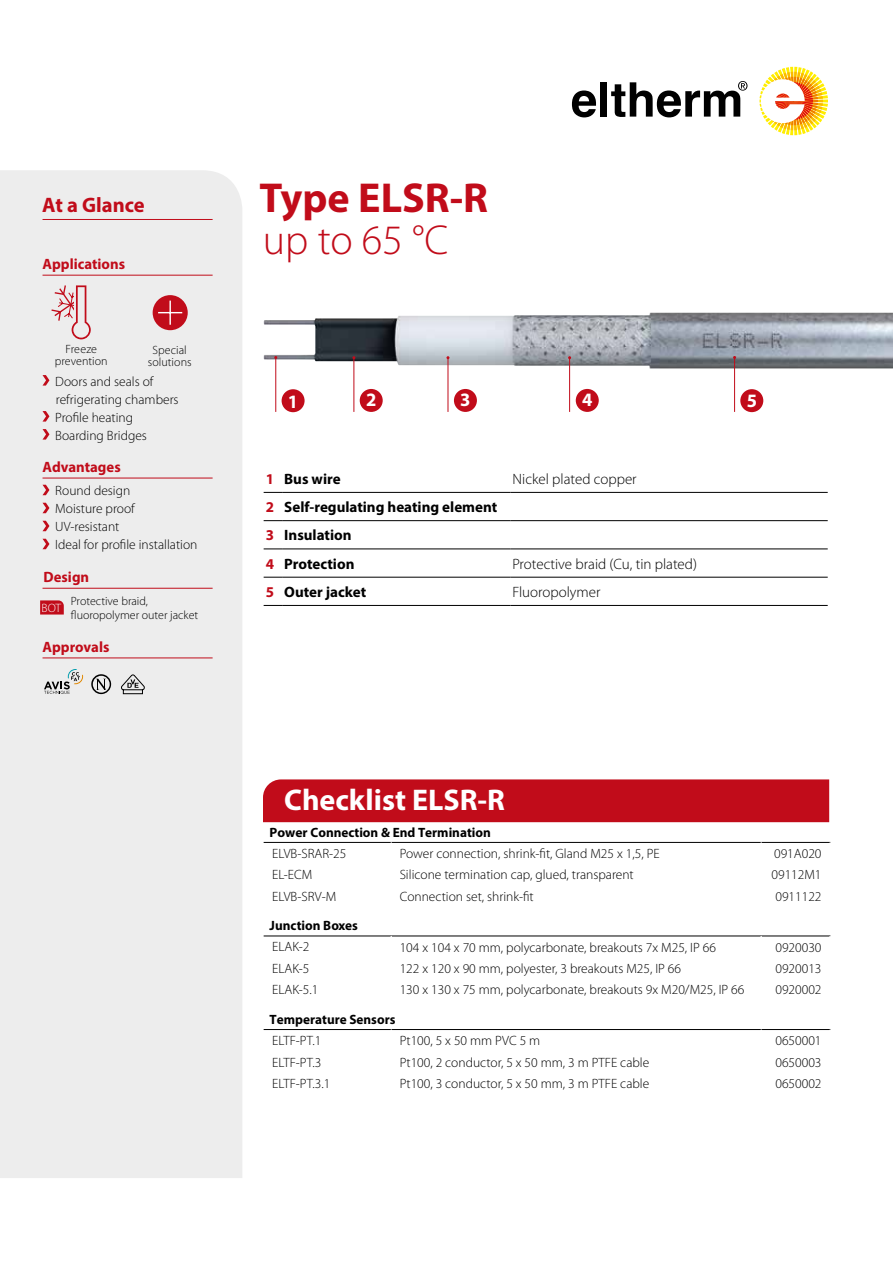
<style>
.page{position:relative;width:893px;height:1263px;background:#fff}
.page>*{position:absolute;margin:0;border:0;box-sizing:border-box;transform-origin:0 0}
.t1{font:700 42px "Myriad Pro";color:#c10c1a}
.t2{font:300 42px "Myriad Pro";color:#c10c1a}
.t3{font:700 30px "Myriad Pro";color:#fff}
.t4{font:700 21px "Myriad Pro";color:#c10c1a}
.t5{font:700 18.9px "Myriad Pro";color:#fff}
.t6{font:700 15px/28.2px "Myriad Pro";color:#000}
.t7{font:300 15px "Myriad Pro";color:#000}
.t8{font:700 15px "Myriad Pro";color:#c10c1a}
.t9{font:300 13.5px/18px "Myriad Pro";color:#000}
.t10{font:700 13.5px "Myriad Pro";color:#000}
.t11{font:300 12.15px "Myriad Pro";color:#fff}
.t12{font:300 12px/12px "Myriad Pro";color:#000;text-align:center}
.s1{color:#c10c1a}
</style>
<div class="page">
<div style="left:0;top:170px;width:242px;height:1008px;background:#ededed"></div>
<img style="left:264px;top:313px;width:629px;height:56px">
<svg style="left:40px;top:600px;width:24px;height:14px"></svg>
<div style="left:74px;top:285px;width:20px;height:41px;background:#ededed"></div>
<svg style="left:50px;top:284px;width:42px;height:55px"></svg>
<div style="left:153px;top:295px;width:35px;height:35px;background:#c10c1a;border-radius:50%"></div>
<hr style="left:169px;top:301px;width:2px;height:24px;background:#fff">
<svg style="left:158px;top:312px;width:24px;height:1px"></svg>
<hr style="left:43px;top:588px;width:170px;height:1px;background:#c10c1a">
<hr style="left:43px;top:275px;width:170px;height:1px;background:#c10c1a">
<hr style="left:43px;top:478px;width:170px;height:1px;background:#c10c1a">
<svg style="left:43px;top:485px;width:6px;height:10px"></svg>
<svg style="left:43px;top:503px;width:6px;height:10px"></svg>
<svg style="left:43px;top:521px;width:6px;height:10px"></svg>
<svg style="left:43px;top:539px;width:6px;height:10px"></svg>
<hr style="left:43px;top:657px;width:170px;height:1px;background:#c10c1a">
<svg style="left:43px;top:375px;width:6px;height:11px"></svg>
<svg style="left:43px;top:411px;width:6px;height:11px"></svg>
<svg style="left:43px;top:429px;width:6px;height:11px"></svg>
<svg style="left:759px;top:67px;width:69px;height:68px"></svg>
<svg style="left:572px;top:90px;width:24px;height:27px"></svg>
<div style="left:601px;top:82px;width:6px;height:35px;background:#000"></div>
<svg style="left:611px;top:81px;width:136px;height:36px"></svg>
<svg style="left:91px;top:674px;width:20px;height:20px"></svg>
<svg style="left:44px;top:669px;width:39px;height:25px"></svg>
<svg style="left:121px;top:675px;width:24px;height:19px"></svg>
<hr style="left:264px;top:935px;width:127px;height:1px;background:#000">
<hr style="left:391px;top:935px;width:370px;height:1px;background:#000">
<hr style="left:761px;top:935px;width:69px;height:1px;background:#000">
<hr style="left:264px;top:842px;width:127px;height:1px;background:#000">
<hr style="left:391px;top:842px;width:370px;height:1px;background:#000">
<hr style="left:761px;top:842px;width:69px;height:1px;background:#000">
<hr style="left:264px;top:1029px;width:127px;height:1px;background:#000">
<hr style="left:391px;top:1029px;width:370px;height:1px;background:#000">
<hr style="left:761px;top:1029px;width:69px;height:1px;background:#000">
<div style="left:263px;top:779px;width:566px;height:43px;background:#c10c1a"></div>
<svg style="left:264px;top:577px;width:18px;height:1px"></svg>
<hr style="left:282px;top:577px;width:228px;height:1px;background:#000">
<hr style="left:510px;top:577px;width:318px;height:1px;background:#000">
<svg style="left:264px;top:605px;width:18px;height:1px"></svg>
<hr style="left:282px;top:605px;width:228px;height:1px;background:#000">
<hr style="left:510px;top:605px;width:318px;height:1px;background:#000">
<svg style="left:264px;top:492px;width:18px;height:1px"></svg>
<hr style="left:282px;top:492px;width:228px;height:1px;background:#000">
<hr style="left:510px;top:492px;width:318px;height:1px;background:#000">
<svg style="left:264px;top:520px;width:18px;height:1px"></svg>
<hr style="left:282px;top:520px;width:228px;height:1px;background:#000">
<hr style="left:510px;top:520px;width:318px;height:1px;background:#000">
<svg style="left:264px;top:548px;width:18px;height:1px"></svg>
<hr style="left:282px;top:548px;width:228px;height:1px;background:#000">
<hr style="left:510px;top:548px;width:318px;height:1px;background:#000">
<hr style="left:43px;top:219px;width:170px;height:1px;background:#c10c1a">
<div style="left:576px;top:389px;width:23px;height:23px;background:#c10c1a;border-radius:50%"></div>
<hr style="left:275px;top:357px;width:1px;height:55px;background:#c10c1a">
<div style="left:282px;top:389px;width:23px;height:23px;background:#c10c1a;border-radius:50%"></div>
<div style="left:360px;top:389px;width:23px;height:23px;background:#c10c1a;border-radius:50%"></div>
<hr style="left:353px;top:358px;width:1px;height:54px;background:#c10c1a">
<div style="left:454px;top:389px;width:23px;height:23px;background:#c10c1a;border-radius:50%"></div>
<hr style="left:448px;top:358px;width:1px;height:54px;background:#c10c1a">
<hr style="left:569px;top:358px;width:1px;height:54px;background:#c10c1a">
<hr style="left:734px;top:357px;width:1px;height:55px;background:#c10c1a">
<div style="left:740px;top:389px;width:23px;height:23px;background:#c10c1a;border-radius:50%"></div>
<h3 class="t4" style="left:42px;top:191px;width:104px">At a Glance</h3>
<p class="t8" style="left:43px;top:254px;width:84px">Applications</p>
<p class="t12" style="left:55px;top:343px;width:55px">Freeze prevention</p>
<p class="t12" style="left:148px;top:344px;width:45px">Special solutions</p>
<p class="t9" style="left:55px;top:372px;width:125px">Doors and seals of refrigerating chambers<br>Profile heating<br>Boarding Bridges</p>
<p class="t8" style="left:43px;top:457px;width:80px">Advantages</p>
<p class="t9" style="left:55px;top:482px;width:144px">Round design<br>Moisture proof<br>UV-resistant<br>Ideal for profile installation</p>
<p class="t8" style="left:44px;top:567px;width:47px">Design</p>
<p class="t11" style="left:42px;top:601px;width:21px">BOT</p>
<p class="t12" style="left:71px;top:595px;width:129px;line-height:13.5px;text-align:left">Protective braid, fluoropolymer outer jacket</p>
<p class="t8" style="left:43px;top:637px;width:68px">Approvals</p>
<h1 class="t1" style="left:260px;top:171px;width:230px">Type ELSR-R</h1>
<h1 class="t2" style="left:263px;top:217px;width:187px">up to 65 °C</h1>
<h3 class="t5" style="left:288px;top:389px;width:12px">1</h3>
<h3 class="t5" style="left:366px;top:388px;width:12px">2</h3>
<h3 class="t5" style="left:460px;top:388px;width:12px">3</h3>
<h3 class="t5" style="left:582px;top:388px;width:12px">4</h3>
<h3 class="t5" style="left:747px;top:388px;width:12px">5</h3>
<p class="t6" style="left:266px;top:464px;width:76px"><span class="s1">1</span> Bus wire</p>
<p class="t7" style="left:512px;top:471px;width:126px">Nickel plated copper</p>
<p class="t6" style="left:266px;top:492px;width:233px"><span class="s1">2</span> Self-regulating heating element<br><span class="s1">3</span> Insulation<br><span class="s1">4</span> Protection</p>
<p class="t7" style="left:512px;top:555px;width:186px">Protective braid (Cu, tin plated)</p>
<p class="t6" style="left:266px;top:577px;width:102px"><span class="s1">5</span> Outer jacket</p>
<p class="t7" style="left:512px;top:584px;width:90px">Fluoropolymer</p>
<h2 class="t3" style="left:284px;top:781px;width:222px">Checklist ELSR-R</h2>
<p class="t9" style="left:272px;top:845px;width:76px">ELVB-SRAR-25</p>
<p class="t9" style="left:400px;top:845px;width:261px">Power connection, shrink-fit, Gland M25 x 1,5, PE</p>
<p class="t9" style="left:774px;top:845px;width:49px">091A020</p>
<p class="t9" style="left:272px;top:866px;width:42px">EL-ECM</p>
<p class="t9" style="left:400px;top:866px;width:236px">Silicone termination cap, glued, transparent</p>
<p class="t9" style="left:771px;top:866px;width:52px">09112M1</p>
<p class="t9" style="left:272px;top:887px;width:66px">ELVB-SRV-M</p>
<p class="t9" style="left:400px;top:887px;width:136px">Connection set, shrink-fit</p>
<p class="t9" style="left:775px;top:887px;width:48px">0911122</p>
<p class="t10" style="left:270px;top:823px;width:223px">Power Connection &amp; End Termination</p>
<p class="t10" style="left:270px;top:917px;width:90px">Junction Boxes</p>
<p class="t9" style="left:272px;top:938px;width:39px">ELAK-2</p>
<p class="t9" style="left:400px;top:938px;width:318px">104 x 104 x 70 mm, polycarbonate, breakouts 7x M25, IP 66</p>
<p class="t9" style="left:775px;top:938px;width:48px">0920030</p>
<p class="t9" style="left:272px;top:960px;width:39px">ELAK-5</p>
<p class="t9" style="left:400px;top:960px;width:283px">122 x 120 x 90 mm, polyester, 3 breakouts M25, IP 66</p>
<p class="t9" style="left:775px;top:960px;width:48px">0920013</p>
<p class="t9" style="left:272px;top:981px;width:48px">ELAK-5.1</p>
<p class="t9" style="left:400px;top:981px;width:346px">130 x 130 x 75 mm, polycarbonate, breakouts 9x M20/M25, IP 66</p>
<p class="t9" style="left:775px;top:981px;width:48px">0920002</p>
<p class="t9" style="left:272px;top:1032px;width:51px">ELTF-PT.1</p>
<p class="t9" style="left:400px;top:1032px;width:142px">Pt100, 5 x 50 mm PVC 5 m</p>
<p class="t9" style="left:775px;top:1032px;width:48px">0650001</p>
<p class="t9" style="left:272px;top:1053px;width:51px">ELTF-PT.3</p>
<p class="t9" style="left:400px;top:1053px;width:251px">Pt100, 2 conductor, 5 x 50 mm, 3 m PTFE cable</p>
<p class="t9" style="left:775px;top:1053px;width:48px">0650003</p>
<p class="t9" style="left:272px;top:1075px;width:60px">ELTF-PT.3.1</p>
<p class="t9" style="left:400px;top:1074px;width:251px">Pt100, 3 conductor, 5 x 50 mm, 3 m PTFE cable</p>
<p class="t9" style="left:775px;top:1074px;width:48px">0650002</p>
<p class="t10" style="left:270px;top:1010px;width:127px">Temperature Sensors</p>
</div>
